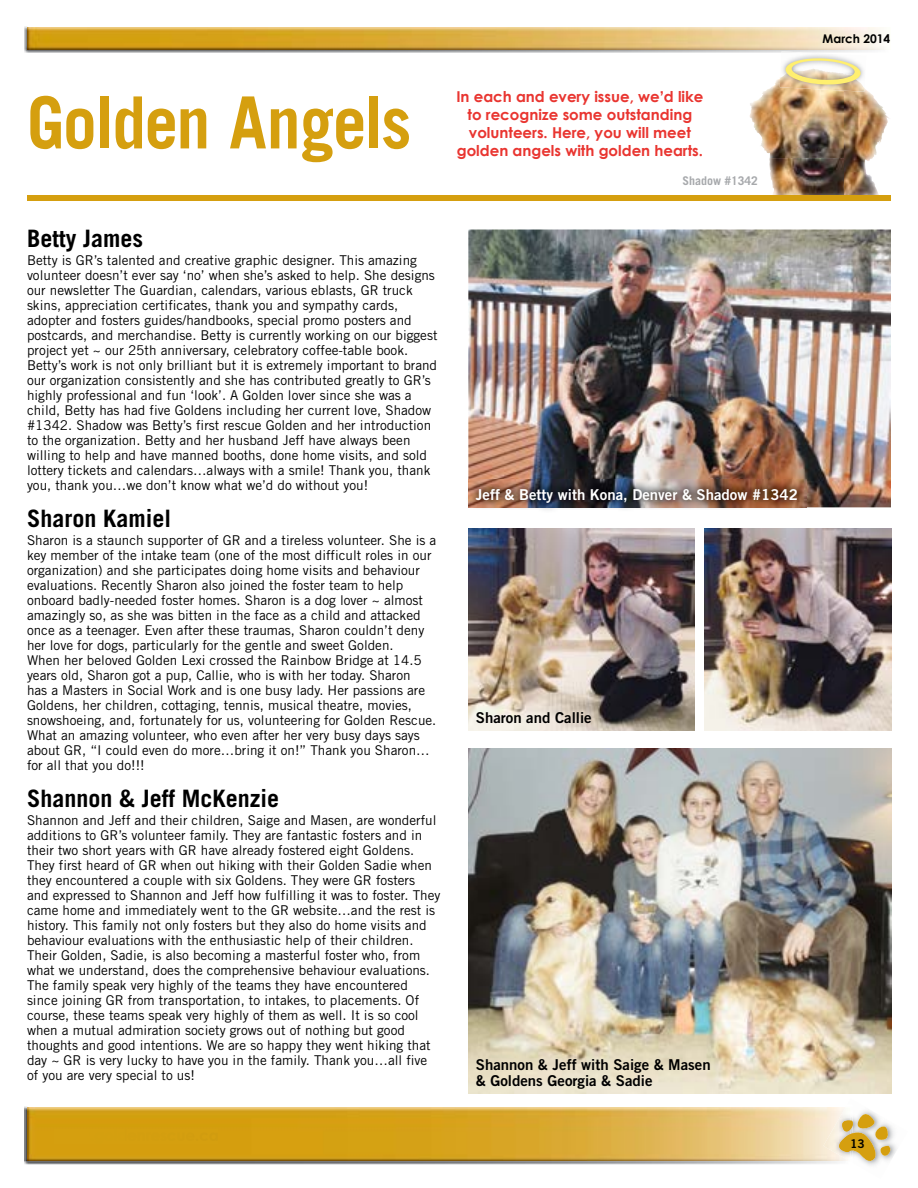
<style>
.page{position:relative;width:918px;height:1188px;background:#fff}
.page>*{position:absolute;margin:0;border:0;box-sizing:border-box;transform-origin:0 0}
.t1{font:700 72px "Trade Gothic LT Std";letter-spacing:-.025em;color:#d59f0f;scale:.94 1}
.t2{font:700 24px "Trade Gothic LT Std";color:#000}
.t3{font:700 15px/18px "Century Gothic";color:#e93530;text-align:center}
.t4{font:15px/16.5px "Trade Gothic LT Std Bd 2";color:#000}
.t5{font:15px "Trade Gothic LT Std Bd 2";color:#fff}
.t6{font:13.5px/15px "Trade Gothic LT Std";color:#000}
.t7{font:700 12px "Trade Gothic LT Std";color:#a7a9ac}
.t8{font:700 12px "Century Gothic";color:#000}
.t9{font:12px "Trade Gothic LT Std Bd 2";color:#000}
.s1{font-family:"Trade Gothic LT Std Bd 2";font-weight:400}
</style>
<div class="page">
<img style="left:27px;top:27px;width:864px;height:23px">
<img style="left:24px;top:1162px;width:806px;height:3px">
<svg style="left:830px;top:1110px;width:64px;height:56px"></svg>
<img style="left:24px;top:1106px;width:822px;height:56px">
<img style="left:846px;top:1110px;width:7px;height:52px">
<img style="left:850px;top:1120px;width:3px;height:32px">
<img style="left:27px;top:1107px;width:796px;height:54px">
<img style="left:823px;top:1107px;width:27px;height:54px">
<div style="left:54px;top:1130px;width:164px;height:14px;background:#d59f0f"></div>
<img style="left:750px;top:78px;width:94px;height:80px">
<img style="left:844px;top:89px;width:45px;height:106px">
<img style="left:769px;top:158px;width:75px;height:37px">
<img style="left:782px;top:54px;width:81px;height:15px">
<img style="left:780px;top:69px;width:85px;height:23px">
<svg style="left:785px;top:57px;width:76px;height:28px"></svg>
<div style="left:27px;top:195px;width:864px;height:6px;background:#d59f0f"></div>
<img style="left:468px;top:748px;width:423px;height:346px">
<img style="left:468px;top:528px;width:226px;height:202px">
<img style="left:705px;top:528px;width:186px;height:202px">
<img style="left:468px;top:230px;width:423px;height:277px">
<img style="left:468px;top:507px;width:339px;height:3px">
<img style="left:468px;top:479px;width:339px;height:28px">
<h1 class="t1" style="left:27px;top:79px;width:410px">Golden Angels</h1>
<p class="t3" style="left:456px;top:87px;width:249px">In each and every issue, we<span class="s1">’</span>d like to recognize some outstanding volunteers. Here, you will meet golden angels with golden hearts.</p>
<p class="t7" style="left:682px;top:174px;width:77px">Shadow #1342</p>
<h2 class="t2" style="left:27px;top:224px;width:117px">Betty James</h2>
<p class="t6" style="left:27px;top:253px;width:412px">Betty is GR’s talented and creative graphic designer. This amazing volunteer doesn’t ever say ‘no’ when she’s asked to help. She designs our newsletter The Guardian, calendars, various eblasts, GR truck skins, appreciation certificates, thank you and sympathy cards, adopter and fosters guides/handbooks, special promo posters and postcards, and merchandise. Betty is currently working on our biggest project yet ~ our 25th anniversary, celebratory coffee-table book.<br>Betty’s work is not only brilliant but it is extremely important to brand our organization consistently and she has contributed greatly to GR’s highly professional and fun ‘look’. A Golden lover since she was a child, Betty has had five Goldens including her current love, Shadow #1342. Shadow was Betty’s first rescue Golden and her introduction to the organization. Betty and her husband Jeff have always been willing to help and have manned booths, done home visits, and sold lottery tickets and calendars…always with a smile! Thank you, thank you, thank you…we don’t know what we’d do without you!</p>
<h2 class="t2" style="left:27px;top:503px;width:146px">Sharon Kamiel</h2>
<p class="t6" style="left:27px;top:533px;width:411px">Sharon is a staunch supporter of GR and a tireless volunteer. She is a key member of the intake team (one of the most difficult roles in our organization) and she participates doing home visits and behaviour evaluations. Recently Sharon also joined the foster team to help onboard badly-needed foster homes. Sharon is a dog lover ~ almost amazingly so, as she was bitten in the face as a child and attacked once as a teenager. Even after these traumas, Sharon couldn’t deny her love for dogs, particularly for the gentle and sweet Golden.<br>When her beloved Golden Lexi crossed the Rainbow Bridge at 14.5 years old, Sharon got a pup, Callie, who is with her today. Sharon<br>has a Masters in Social Work and is one busy lady. Her passions are Goldens, her children, cottaging, tennis, musical theatre, movies, snowshoeing, and, fortunately for us, volunteering for Golden Rescue.<br>What an amazing volunteer, who even after her very busy days says about GR, “I could even do more…bring it on!” Thank you Sharon… for all that you do!!!</p>
<h2 class="t2" style="left:27px;top:783px;width:254px">Shannon &amp; Jeff McKenzie</h2>
<p class="t6" style="left:27px;top:813px;width:415px">Shannon and Jeff and their children, Saige and Masen, are wonderful additions to GR’s volunteer family. They are fantastic fosters and in their two short years with GR have already fostered eight Goldens.<br>They first heard of GR when out hiking with their Golden Sadie when they encountered a couple with six Goldens. They were GR fosters<br>and expressed to Shannon and Jeff how fulfilling it was to foster. They came home and immediately went to the GR website…and the rest is history. This family not only fosters but they also do home visits and behaviour evaluations with the enthusiastic help of their children.<br>Their Golden, Sadie, is also becoming a masterful foster who, from what we understand, does the comprehensive behaviour evaluations.<br>The family speak very highly of the teams they have encountered since joining GR from transportation, to intakes, to placements. Of course, these teams speak very highly of them as well. It is so cool when a mutual admiration society grows out of nothing but good thoughts and good intentions. We are so happy they went hiking that day ~ GR is very lucky to have you in the family. Thank you…all five of you are very special to us!</p>
<p class="t5" style="left:476px;top:485px;width:324px">Jeff &amp; Betty with Kona, Denver &amp; Shadow #1342</p>
<p class="t4" style="left:476px;top:709px;width:117px">Sharon and Callie</p>
<p class="t4" style="left:476px;top:1056px;width:236px">Shannon &amp; Jeff with Saige &amp; Masen &amp; Goldens Georgia &amp; Sadie</p>
<p class="t8" style="left:823px;top:31px;width:69px">March 2014</p>
<p class="t9" style="left:850px;top:1137px;width:16px">13</p>
</div>
